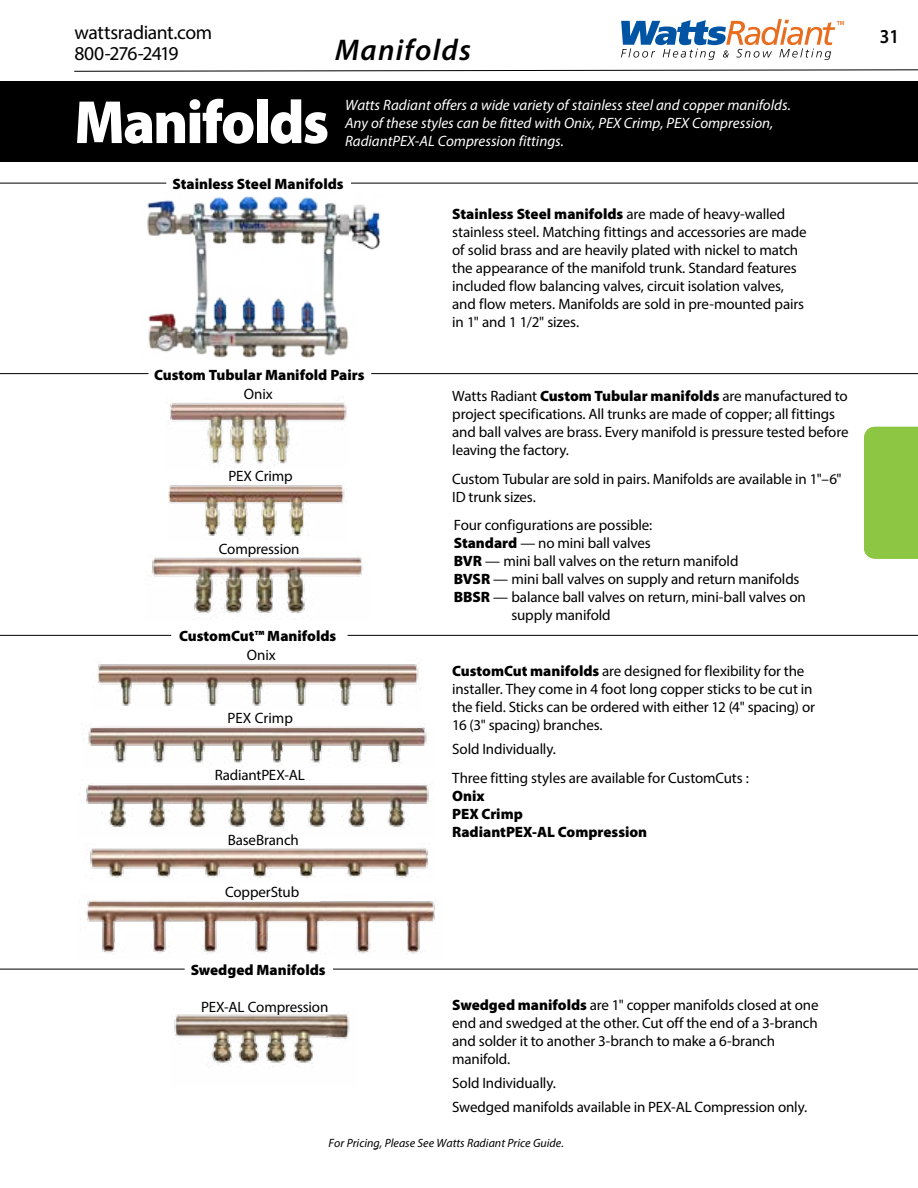
<style>
.page{position:relative;width:918px;height:1188px;background:#fff}
.page>*{position:absolute;margin:0;border:0;box-sizing:border-box;transform-origin:0 0}
.t1{font:900 61.5px "Myriad Pro";letter-spacing:-.03em;color:#fff;scale:.95 1}
.t2{font:italic 600 30px "Myriad Pro";letter-spacing:.045em;color:#000}
.t3{font:600 19.8px "Myriad Pro";color:#000;scale:.91 1}
.t4{font:19.65px/20.9px "Myriad Pro";letter-spacing:-.02em;color:#000}
.t5{font:15px/18px "Myriad Pro";letter-spacing:-.01em;color:#000}
.t6{font:italic 15px/18px "Myriad Pro";color:#fff}
.t7{font:900 15px/18px "Myriad Pro";color:#000}
.t8{font:italic 12px "Myriad Pro";color:#000}
.s1{font-weight:900}
</style>
<div class="page">
<svg style="left:621px;top:19px;width:223px;height:41px"></svg>
<svg style="left:74px;top:69px;width:844px;height:3px"></svg>
<div style="left:0;top:81px;width:918px;height:81px;background:#000"></div>
<img style="left:169px;top:402px;width:178px;height:64px">
<img style="left:97px;top:663px;width:324px;height:43px">
<img style="left:88px;top:726px;width:339px;height:40px">
<img style="left:86px;top:784px;width:343px;height:44px">
<img style="left:90px;top:848px;width:338px;height:31px">
<img style="left:86px;top:900px;width:349px;height:54px">
<img style="left:152px;top:557px;width:211px;height:63px">
<img style="left:169px;top:485px;width:176px;height:55px">
<img style="left:147px;top:196px;width:234px;height:162px">
<hr style="left:0;top:183px;width:166px;height:1px;background:#000">
<hr style="left:351px;top:183px;width:567px;height:1px;background:#000">
<hr style="left:0;top:373px;width:148px;height:1px;background:#000">
<hr style="left:371px;top:373px;width:547px;height:1px;background:#000">
<hr style="left:0;top:635px;width:171px;height:1px;background:#000">
<hr style="left:348px;top:635px;width:570px;height:1px;background:#000">
<hr style="left:0;top:969px;width:185px;height:1px;background:#000">
<hr style="left:333px;top:969px;width:585px;height:1px;background:#000">
<img style="left:174px;top:1012px;width:176px;height:53px">
<div style="left:864px;top:427px;width:54px;height:132px;background:#8dc642"></div>
<h3 class="t4" style="left:74px;top:22px;width:139px">wattsradiant.com<br>800-276-2419</h3>
<h2 class="t2" style="left:335px;top:31px;width:138px">Manifolds</h2>
<h1 class="t1" style="left:74px;top:81px;width:270px">Manifolds</h1>
<p class="t6" style="left:345px;top:95px;width:447px">Watts Radiant offers a wide variety of stainless steel and copper manifolds.<br>Any of these styles can be fitted with Onix, PEX Crimp, PEX Compression,<br>RadiantPEX-AL Compression fittings.</p>
<p class="t7" style="left:173px;top:174px;width:173px">Stainless Steel Manifolds</p>
<p class="t7" style="left:154px;top:365px;width:212px">Custom Tubular Manifold Pairs</p>
<p class="t5" style="left:244px;top:385px;width:30px">Onix</p>
<p class="t5" style="left:228px;top:467px;width:66px">PEX Crimp</p>
<p class="t5" style="left:219px;top:539px;width:82px">Compression</p>
<p class="t7" style="left:179px;top:627px;width:159px">CustomCut™ Manifolds</p>
<p class="t5" style="left:247px;top:646px;width:31px">Onix</p>
<p class="t5" style="left:227px;top:708px;width:67px">PEX Crimp</p>
<p class="t5" style="left:215px;top:766px;width:92px">RadiantPEX-AL</p>
<p class="t5" style="left:228px;top:830px;width:73px">BaseBranch</p>
<p class="t5" style="left:225px;top:883px;width:76px">CopperStub</p>
<p class="t7" style="left:191px;top:960px;width:136px">Swedged Manifolds</p>
<p class="t5" style="left:201px;top:997px;width:129px">PEX-AL Compression</p>
<p class="t5" style="left:452px;top:205px;width:356px"><span class="s1">Stainless Steel manifolds</span> are made of heavy-walled stainless steel. Matching fittings and accessories are made of solid brass and are heavily plated with nickel to match the appearance of the manifold trunk. Standard features included flow balancing valves, circuit isolation valves, and flow meters. Manifolds are sold in pre-mounted pairs in 1" and 1 1/2" sizes.</p>
<p class="t5" style="left:452px;top:387px;width:398px">Watts Radiant <span class="s1">Custom Tubular manifolds</span> are manufactured to project specifications. All trunks are made of copper; all fittings and ball valves are brass. Every manifold is pressure tested before leaving the factory.</p>
<p class="t5" style="left:452px;top:469px;width:391px">Custom Tubular are sold in pairs. Manifolds are available in 1"–6"<br>ID trunk sizes.</p>
<p class="t5" style="left:454px;top:516px;width:200px">Four configurations are possible:</p>
<p class="t5" style="left:454px;top:534px;width:198px"><span class="s1">Standard</span> — no mini ball valves</p>
<p class="t5" style="left:454px;top:552px;width:286px"><span class="s1">BVR</span> — mini ball valves on the return manifold</p>
<p class="t5" style="left:454px;top:570px;width:347px"><span class="s1">BVSR</span> — mini ball valves on supply and return manifolds</p>
<p class="t5" style="left:454px;top:588px;width:354px"><span class="s1">BBSR</span> — balance ball valves on return, mini-ball valves on</p>
<p class="t5" style="left:512px;top:606px;width:101px">supply manifold</p>
<p class="t5" style="left:452px;top:662px;width:364px"><span class="s1">CustomCut manifolds</span> are designed for flexibility for the installer. They come in 4 foot long copper sticks to be cut in the field. Sticks can be ordered with either 12 (4" spacing) or 16 (3" spacing) branches.</p>
<p class="t5" style="left:452px;top:740px;width:105px">Sold Individually.</p>
<p class="t5" style="left:452px;top:769px;width:298px">Three fitting styles are available for CustomCuts :</p>
<p class="t7" style="left:452px;top:786px;width:197px">Onix<br>PEX Crimp<br>RadiantPEX-AL Compression</p>
<p class="t5" style="left:452px;top:996px;width:368px"><span class="s1">Swedged manifolds</span> are 1" copper manifolds closed at one end and swedged at the other. Cut off the end of a 3-branch and solder it to another 3-branch to make a 6-branch manifold.</p>
<p class="t5" style="left:452px;top:1071px;width:356px;line-height:24px">Sold Individually.<br>Swedged manifolds available in PEX-AL Compression only.</p>
<p class="t8" style="left:329px;top:1135px;width:237px">For Pricing, Please See Watts Radiant Price Guide.</p>
<h3 class="t3" style="left:880px;top:23px;width:23px">31</h3>
</div>
